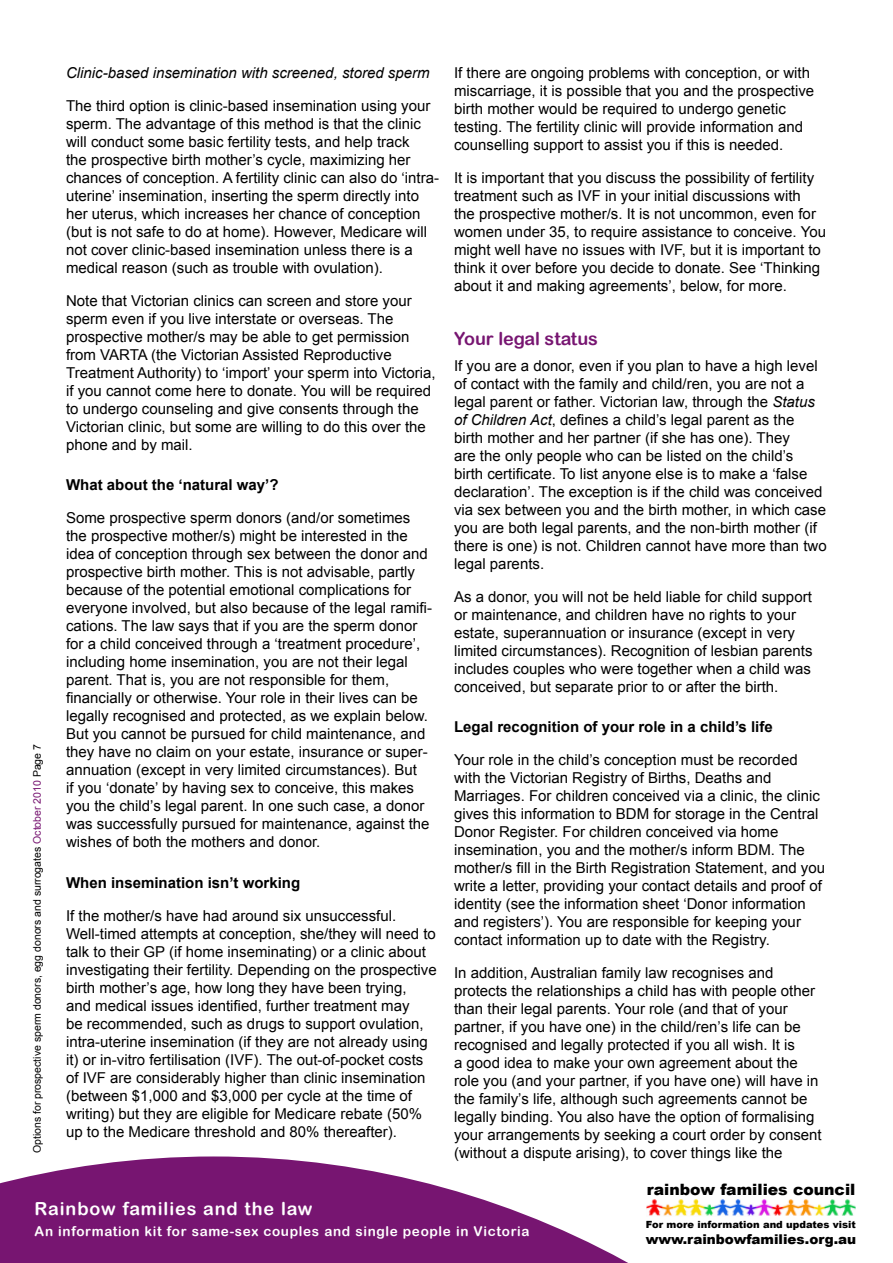
<style>
.page{position:relative;width:893px;height:1263px;background:#fff}
.page>*{position:absolute;margin:0;border:0;box-sizing:border-box;transform-origin:0 0}
.t1{font:18px "Arial Rounded MT Bold";letter-spacing:.05em;color:#fff}
.t2{font:18px "Arial Rounded MT Bold";color:#771571}
.t3{font:900 15.6px "Arial";color:#000}
.t4{font:15px/18px "Arial";color:#000}
.t5{font:700 15px "Arial";color:#000}
.t6{font:italic 15px "Arial";color:#000}
.t7{font:13.5px "Arial Rounded MT Bold";letter-spacing:.05em;color:#fff}
.t8{font:900 13.5px "Arial";color:#000}
.t9{font:10.5px "Arial";color:#000}
.t10{font:900 9.9px "Arial";color:#000}
.s1{color:#771571}
.s2{font-style:italic}
</style>
<div class="page">
<svg style="left:0;top:1156px;width:647px;height:107px;fill:#771571"></svg>
<img style="left:647px;top:1199px;width:208px;height:17px">
<p class="t9" style="left:30px;top:1153px;width:411px;rotate:-90deg">Options for prospective sperm donors, egg donors and surrogates <span class="s1">October 2010</span> Page 7</p>
<p class="t6" style="left:66px;top:63px;width:365px">Clinic-based insemination with screened, stored sperm</p>
<p class="t4" style="left:66px;top:96px;width:375px">The third option is clinic-based insemination using your sperm. The advantage of this method is that the clinic will conduct some basic fertility tests, and help track<br>the prospective birth mother’s cycle, maximizing her chances of conception. A fertility clinic can also do ‘intra&shy;uterine’ insemination, inserting the sperm directly into her uterus, which increases her chance of conception (but is not safe to do at home). However, Medicare will not cover clinic-based insemination unless there is a medical reason (such as trouble with ovulation).</p>
<p class="t4" style="left:66px;top:291px;width:371px">Note that Victorian clinics can screen and store your sperm even if you live interstate or overseas. The prospective mother/s may be able to get permission from VARTA (the Victorian Assisted Reproductive Treatment Authority) to ‘import’ your sperm into Victoria, if you cannot come here to donate. You will be required to undergo counseling and give consents through the Victorian clinic, but some are willing to do this over the phone and by mail.</p>
<p class="t5" style="left:66px;top:475px;width:214px">What about the ‘natural way’?</p>
<p class="t4" style="left:66px;top:509px;width:368px">Some prospective sperm donors (and/or sometimes the prospective mother/s) might be interested in the idea of conception through sex between the donor and prospective birth mother. This is not advisable, partly because of the potential emotional complications for everyone involved, but also because of the legal ramifi&shy;cations. The law says that if you are the sperm donor for a child conceived through a ‘treatment procedure’, including home insemination, you are not their legal parent. That is, you are not responsible for them, financially or otherwise. Your role in their lives can be legally recognised and protected, as we explain below.<br>But you cannot be pursued for child maintenance, and they have no claim on your estate, insurance or super&shy;annuation (except in very limited circumstances). But<br>if you ‘donate’ by having sex to conceive, this makes you the child’s legal parent. In one such case, a donor was successfully pursued for maintenance, against the wishes of both the mothers and donor.</p>
<p class="t5" style="left:66px;top:872px;width:236px">When insemination isn’t working</p>
<p class="t4" style="left:66px;top:906px;width:372px">If the mother/s have had around six unsuccessful.<br>Well-timed attempts at conception, she/they will need to talk to their GP (if home inseminating) or a clinic about investigating their fertility. Depending on the prospective birth mother’s age, how long they have been trying,<br>and medical issues identified, further treatment may<br>be recommended, such as drugs to support ovulation, intra-uterine insemination (if they are not already using it) or in-vitro fertilisation (IVF). The out-of-pocket costs of IVF are considerably higher than clinic insemination (between $1,000 and $3,000 per cycle at the time of writing) but they are eligible for Medicare rebate (50% up to the Medicare threshold and 80% thereafter).</p>
<p class="t4" style="left:454px;top:63px;width:362px">If there are ongoing problems with conception, or with miscarriage, it is possible that you and the prospective birth mother would be required to undergo genetic testing. The fertility clinic will provide information and counselling support to assist you if this is needed.</p>
<p class="t4" style="left:454px;top:168px;width:373px">It is important that you discuss the possibility of fertility treatment such as IVF in your initial discussions with<br>the prospective mother/s. It is not uncommon, even for women under 35, to require assistance to conceive. You might well have no issues with IVF, but it is important to think it over before you decide to donate. See ‘Thinking about it and making agreements’, below, for more.</p>
<p class="t2" style="left:454px;top:328px;width:145px">Your legal status</p>
<p class="t4" style="left:454px;top:357px;width:374px">If you are a donor, even if you plan to have a high level of contact with the family and child/ren, you are not a legal parent or father. Victorian law, through the <span class="s2">Status of Children Act</span>, defines a child’s legal parent as the birth mother and her partner (if she has one). They<br>are the only people who can be listed on the child’s<br>birth certificate. To list anyone else is to make a ‘false declaration’. The exception is if the child was conceived via sex between you and the birth mother, in which case you are both legal parents, and the non-birth mother (if there is one) is not. Children cannot have more than two legal parents.</p>
<p class="t4" style="left:454px;top:588px;width:360px">As a donor, you will not be held liable for child support or maintenance, and children have no rights to your estate, superannuation or insurance (except in very limited circumstances). Recognition of lesbian parents includes couples who were together when a child was conceived, but separate prior to or after the birth.</p>
<p class="t5" style="left:454px;top:717px;width:320px">Legal recognition of your role in a child’s life</p>
<p class="t4" style="left:454px;top:751px;width:372px">Your role in the child’s conception must be recorded with the Victorian Registry of Births, Deaths and Marriages. For children conceived via a clinic, the clinic gives this information to BDM for storage in the Central Donor Register. For children conceived via home insemination, you and the mother/s inform BDM. The mother/s fill in the Birth Registration Statement, and you write a letter, providing your contact details and proof of identity (see the information sheet ‘Donor information and registers’). You are responsible for keeping your contact information up to date with the Registry.</p>
<p class="t4" style="left:454px;top:964px;width:369px">In addition, Australian family law recognises and protects the relationships a child has with people other than their legal parents. Your role (and that of your partner, if you have one) in the child/ren’s life can be recognised and legally protected if you all wish. It is<br>a good idea to make your own agreement about the role you (and your partner, if you have one) will have in the family’s life, although such agreements cannot be legally binding. You also have the option of formalising your arrangements by seeking a court order by consent (without a dispute arising), to cover things like the</p>
<p class="t3" style="left:647px;top:1178px;width:210px">rainbow families council</p>
<p class="t1" style="left:35px;top:1198px;width:279px">Rainbow families and the law</p>
<p class="t7" style="left:35px;top:1223px;width:496px">An information kit for same-sex couples and single people in Victoria</p>
<p class="t10" style="left:646px;top:1217px;width:211px">For more information and updates visit</p>
<p class="t8" style="left:646px;top:1229px;width:212px">www.rainbowfamilies.org.au</p>
</div>
